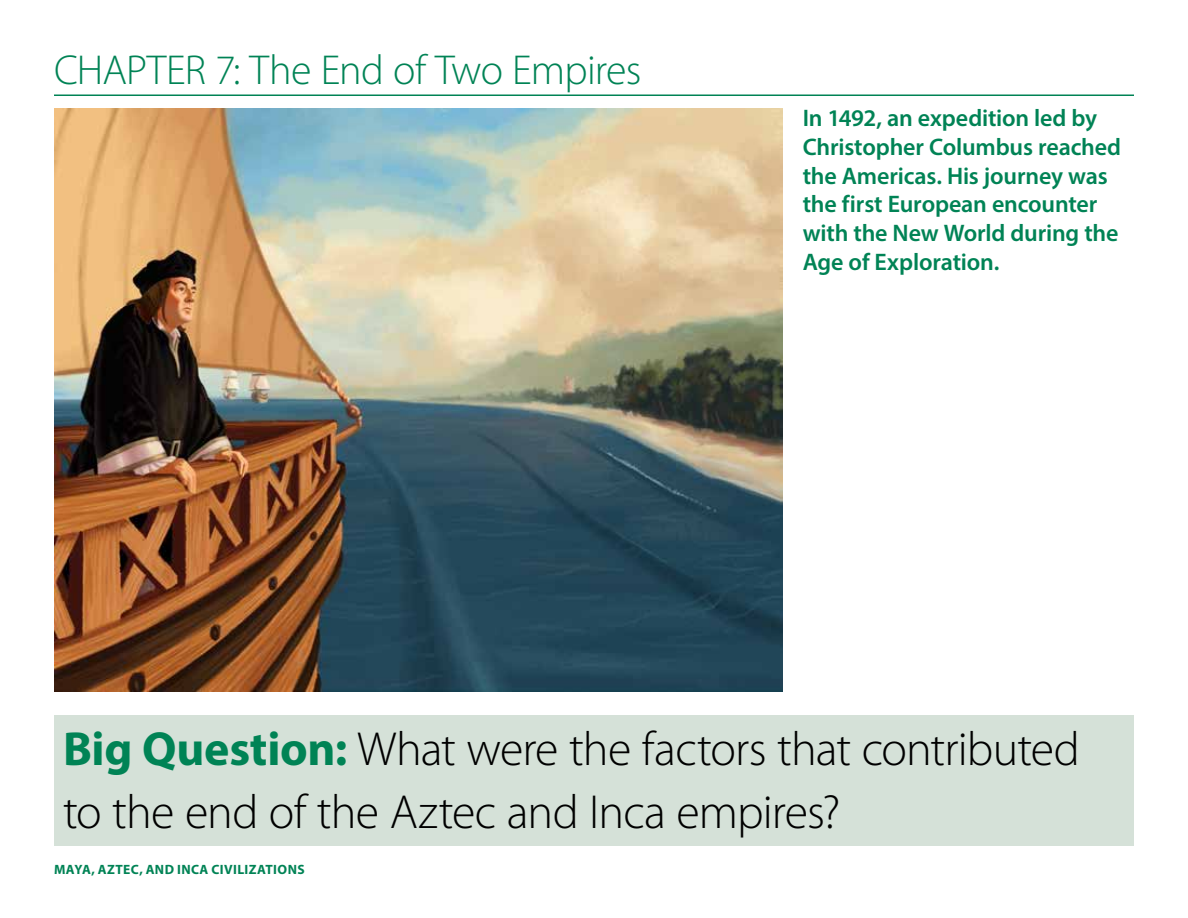
<style>
.page{position:relative;width:1188px;height:918px;background:#fff}
.page>*{position:absolute;margin:0;border:0;box-sizing:border-box;transform-origin:0 0}
.t1{font:300 48px/63px "Myriad Pro";letter-spacing:-.02em;color:#000}
.t2{font:300 42px "Myriad Pro";letter-spacing:-.02em;color:#008355}
.t3{font:600 24px/28.8px "Myriad Pro";letter-spacing:-.01em;color:#008355}
.t4{font:700 13.5px "Myriad Pro";letter-spacing:.03em;color:#008355}
.s1{font-weight:700;color:#008355}
</style>
<div class="page">
<hr style="left:54px;top:94px;width:1080px;height:2px;background:#008355">
<img style="left:54px;top:108px;width:729px;height:583px">
<div style="left:54px;top:716px;width:1080px;height:130px;background:#d5e1d8"></div>
<h2 class="t2" style="left:54px;top:45px;width:589px">CHAPTER 7: The End of Two Empires</h2>
<p class="t3" style="left:803px;top:103px;width:320px">In 1492, an expedition led by<br>Christopher Columbus reached the Americas. His journey was the first European encounter with the New World during the<br>Age of Exploration.</p>
<h1 class="t1" style="left:63px;top:717px;width:1018px"><span class="s1">Big Question:</span> What were the factors that contributed to the end of the Aztec and Inca empires?</h1>
<p class="t4" style="left:54px;top:861px;width:252px">MAYA, AZTEC, AND INCA CIVILIZATIONS</p>
</div>
